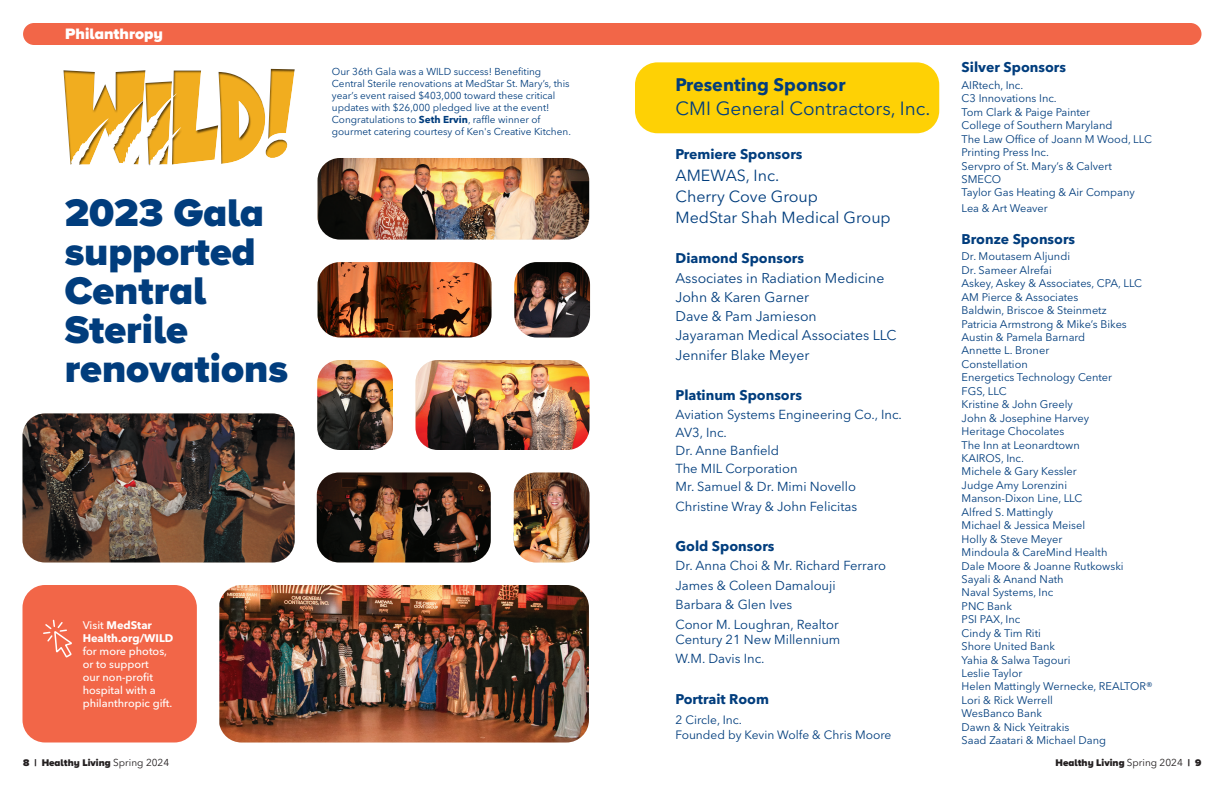
<style>
.page{position:relative;width:1224px;height:792px;background:#fff}
.page>*{position:absolute;margin:0;border:0;box-sizing:border-box;transform-origin:0 0}
.Calls_to_Action_Bold{font:900 40px/39px "Proxima Nova A";color:#013d7d}
.Calls_to_Action_Bold-2{font:19px "Avenir Next LT Pro";color:#013d7d}
.Calls_to_Action_Bold-3{font:700 18px "Avenir Next LT Pro";color:#013d7d}
.Calls_to_Action_Bold-4{font:16px "Avenir Next LT Pro";color:#013d7d}
.Headlines_24_24{font:900 15.7px "Proxima Nova A";color:#fff}
.Calls_to_Action_Bold-5{font:14px "Avenir Next LT Pro";color:#013d7d}
.Calls_to_Action_Bold-6{font:700 14px "Avenir Next LT Pro";color:#013d7d}
.Calls_to_Action_Bold-7{font:13px/15px "Avenir Next LT Pro";color:#013d7d}
.Calls_to_Action_Bold-8{font:12px/15px "Avenir Next LT Pro";color:#013d7d}
.Calls_to_Action_Bold-9{font:11px "Avenir Next LT Pro";color:#013d7d}
.t1{font:500 11px/13px "Avenir Next LT Pro";color:#fff}
.Calls_to_Action_Bold-10{font:10px/12px "Avenir Next LT Pro";color:#013d7d}
.t2{font:900 10px "Proxima Nova A";color:#231f20}
.s1{font-weight:700}
.s2{font-family:"Avenir Next LT Pro";font-weight:400}
</style>
<div class="page">
<div style="left:23px;top:23px;width:1179px;height:22px;background:#f26648;border-radius:11px"></div>
<svg style="left:63px;top:69px;width:232px;height:96px"></svg>
<img style="left:318px;top:158px;width:271px;height:82px">
<img style="left:317px;top:472px;width:174px;height:90px">
<img style="left:514px;top:472px;width:76px;height:90px">
<img style="left:22px;top:413px;width:273px;height:149px">
<img style="left:219px;top:585px;width:370px;height:157px">
<div style="left:22px;top:585px;width:175px;height:157px;background:#f26648;border-radius:22px"></div>
<img style="left:416px;top:360px;width:174px;height:90px">
<img style="left:317px;top:360px;width:76px;height:90px">
<svg style="left:43px;top:619px;width:29px;height:38px"></svg>
<img style="left:318px;top:262px;width:174px;height:76px">
<img style="left:514px;top:262px;width:76px;height:76px">
<div style="left:635px;top:62px;width:304px;height:71px;background:#fed105;border-radius:22px"></div>
<p class="Headlines_24_24" style="left:65px;top:22px;width:99px">Philanthropy</p>
<p class="Calls_to_Action_Bold" style="left:65px;top:193px;width:225px">2023 Gala supported<br>Central<br>Sterile renovations</p>
<p class="Calls_to_Action_Bold-10" style="left:332px;top:66px;width:241px">Our 36th Gala was a WILD success! Benefiting Central Sterile renovations at MedStar St. Mary’s, this year’s event raised $403,000 toward these critical updates with $26,000 pledged live at the event!<br>Congratulations to <span class="s1">Seth Ervin</span>, raffle winner of gourmet catering courtesy of Ken's Creative Kitchen.</p>
<p class="t1" style="left:83px;top:619px;width:92px">Visit <span class="s1">MedStar<br>Health.org/WILD </span>for more photos, or to support<br>our non-profit hospital with a philanthropic gift.</p>
<p class="Calls_to_Action_Bold-3" style="left:676px;top:74px;width:171px">Presenting Sponsor</p>
<p class="Calls_to_Action_Bold-2" style="left:676px;top:98px;width:256px">CMI General Contractors, Inc.</p>
<p class="Calls_to_Action_Bold-6" style="left:676px;top:145px;width:129px">Premiere Sponsors</p>
<p class="Calls_to_Action_Bold-4" style="left:676px;top:166px;width:105px">AMEWAS, Inc.</p>
<p class="Calls_to_Action_Bold-4" style="left:676px;top:187px;width:144px">Cherry Cove Group</p>
<p class="Calls_to_Action_Bold-4" style="left:676px;top:208px;width:217px">MedStar Shah Medical Group</p>
<p class="Calls_to_Action_Bold-6" style="left:676px;top:249px;width:130px">Diamond Sponsors</p>
<p class="Calls_to_Action_Bold-5" style="left:676px;top:270px;width:210px">Associates in Radiation Medicine</p>
<p class="Calls_to_Action_Bold-5" style="left:676px;top:289px;width:135px">John &amp; Karen Garner</p>
<p class="Calls_to_Action_Bold-5" style="left:676px;top:308px;width:143px">Dave &amp; Pam Jamieson</p>
<p class="Calls_to_Action_Bold-5" style="left:676px;top:327px;width:223px">Jayaraman Medical Associates LLC</p>
<p class="Calls_to_Action_Bold-5" style="left:676px;top:347px;width:135px">Jennifer Blake Meyer</p>
<p class="Calls_to_Action_Bold-6" style="left:676px;top:387px;width:128px">Platinum Sponsors</p>
<p class="Calls_to_Action_Bold-7" style="left:676px;top:407px;width:228px">Aviation Systems Engineering Co., Inc.</p>
<p class="Calls_to_Action_Bold-7" style="left:676px;top:425px;width:53px">AV3, Inc.</p>
<p class="Calls_to_Action_Bold-7" style="left:676px;top:443px;width:105px">Dr. Anne Banfield</p>
<p class="Calls_to_Action_Bold-7" style="left:676px;top:461px;width:124px">The MIL Corporation</p>
<p class="Calls_to_Action_Bold-7" style="left:676px;top:479px;width:182px">Mr. Samuel &amp; Dr. Mimi Novello</p>
<p class="Calls_to_Action_Bold-7" style="left:676px;top:499px;width:183px">Christine Wray &amp; John Felicitas</p>
<p class="Calls_to_Action_Bold-6" style="left:676px;top:537px;width:101px">Gold Sponsors</p>
<p class="Calls_to_Action_Bold-7" style="left:676px;top:558px;width:212px">Dr. Anna Choi &amp; Mr. Richard Ferraro</p>
<p class="Calls_to_Action_Bold-7" style="left:676px;top:578px;width:162px">James &amp; Coleen Damalouji</p>
<p class="Calls_to_Action_Bold-7" style="left:676px;top:597px;width:118px">Barbara &amp; Glen Ives</p>
<p class="Calls_to_Action_Bold-7" style="left:676px;top:617px;width:166px">Conor M. Loughran, Realtor<br>Century 21 New Millennium</p>
<p class="Calls_to_Action_Bold-7" style="left:676px;top:651px;width:91px">W.M. Davis Inc.</p>
<p class="Calls_to_Action_Bold-6" style="left:676px;top:691px;width:95px">Portrait Room</p>
<p class="Calls_to_Action_Bold-8" style="left:676px;top:712px;width:217px">2 Circle, Inc.<br>Founded by Kevin Wolfe &amp; Chris Moore</p>
<p class="Calls_to_Action_Bold-6" style="left:962px;top:59px;width:106px">Silver Sponsors</p>
<p class="Calls_to_Action_Bold-9" style="left:962px;top:79px;width:63px">AIRtech, Inc.</p>
<p class="Calls_to_Action_Bold-9" style="left:962px;top:92px;width:97px">C3 Innovations Inc.</p>
<p class="Calls_to_Action_Bold-9" style="left:962px;top:105px;width:130px">Tom Clark &amp; Paige Painter</p>
<p class="Calls_to_Action_Bold-9" style="left:962px;top:119px;width:152px">College of Southern Maryland</p>
<p class="Calls_to_Action_Bold-9" style="left:962px;top:132px;width:192px">The Law Office of Joann M Wood, LLC</p>
<p class="Calls_to_Action_Bold-9" style="left:962px;top:146px;width:89px">Printing Press Inc.</p>
<p class="Calls_to_Action_Bold-9" style="left:962px;top:159px;width:152px">Servpro of St. Mary’s &amp; Calvert</p>
<p class="Calls_to_Action_Bold-9" style="left:962px;top:173px;width:41px">SMECO</p>
<p class="Calls_to_Action_Bold-9" style="left:962px;top:186px;width:175px">Taylor Gas Heating &amp; Air Company</p>
<p class="Calls_to_Action_Bold-9" style="left:962px;top:202px;width:88px">Lea &amp; Art Weaver</p>
<p class="Calls_to_Action_Bold-6" style="left:962px;top:230px;width:115px">Bronze Sponsors</p>
<p class="Calls_to_Action_Bold-9" style="left:962px;top:250px;width:110px">Dr. Moutasem Aljundi</p>
<p class="Calls_to_Action_Bold-9" style="left:962px;top:263px;width:92px">Dr. Sameer Alrefai</p>
<p class="Calls_to_Action_Bold-9" style="left:962px;top:277px;width:182px">Askey, Askey &amp; Associates, CPA, LLC</p>
<p class="Calls_to_Action_Bold-9" style="left:962px;top:290px;width:118px">AM Pierce &amp; Associates</p>
<p class="Calls_to_Action_Bold-9" style="left:962px;top:304px;width:147px">Baldwin, Briscoe &amp; Steinmetz</p>
<p class="Calls_to_Action_Bold-9" style="left:962px;top:317px;width:167px">Patricia Armstrong &amp; Mike’s Bikes</p>
<p class="Calls_to_Action_Bold-9" style="left:962px;top:331px;width:125px">Austin &amp; Pamela Barnard</p>
<p class="Calls_to_Action_Bold-9" style="left:962px;top:344px;width:89px">Annette L. Broner</p>
<p class="Calls_to_Action_Bold-9" style="left:962px;top:358px;width:68px">Constellation</p>
<p class="Calls_to_Action_Bold-9" style="left:962px;top:371px;width:152px">Energetics Technology Center</p>
<p class="Calls_to_Action_Bold-9" style="left:962px;top:384px;width:47px">FGS, LLC</p>
<p class="Calls_to_Action_Bold-9" style="left:962px;top:398px;width:113px">Kristine &amp; John Greely</p>
<p class="Calls_to_Action_Bold-9" style="left:962px;top:411px;width:129px">John &amp; Josephine Harvey</p>
<p class="Calls_to_Action_Bold-9" style="left:962px;top:425px;width:104px">Heritage Chocolates</p>
<p class="Calls_to_Action_Bold-9" style="left:962px;top:438px;width:120px">The Inn at Leonardtown</p>
<p class="Calls_to_Action_Bold-9" style="left:962px;top:452px;width:64px">KAIROS, Inc.</p>
<p class="Calls_to_Action_Bold-9" style="left:962px;top:465px;width:117px">Michele &amp; Gary Kessler</p>
<p class="Calls_to_Action_Bold-9" style="left:962px;top:479px;width:107px">Judge Amy Lorenzini</p>
<p class="Calls_to_Action_Bold-9" style="left:962px;top:492px;width:122px">Manson-Dixon Line, LLC</p>
<p class="Calls_to_Action_Bold-9" style="left:962px;top:505px;width:93px">Alfred S. Mattingly</p>
<p class="Calls_to_Action_Bold-9" style="left:962px;top:519px;width:125px">Michael &amp; Jessica Meisel</p>
<p class="Calls_to_Action_Bold-9" style="left:962px;top:532px;width:102px">Holly &amp; Steve Meyer</p>
<p class="Calls_to_Action_Bold-9" style="left:962px;top:546px;width:147px">Mindoula &amp; CareMind Health</p>
<p class="Calls_to_Action_Bold-9" style="left:962px;top:559px;width:164px">Dale Moore &amp; Joanne Rutkowski</p>
<p class="Calls_to_Action_Bold-9" style="left:962px;top:573px;width:104px">Sayali &amp; Anand Nath</p>
<p class="Calls_to_Action_Bold-9" style="left:962px;top:586px;width:93px">Naval Systems, Inc</p>
<p class="Calls_to_Action_Bold-9" style="left:962px;top:599px;width:52px">PNC Bank</p>
<p class="Calls_to_Action_Bold-9" style="left:962px;top:613px;width:60px">PSI PAX, Inc</p>
<p class="Calls_to_Action_Bold-9" style="left:962px;top:626px;width:81px">Cindy &amp; Tim Riti</p>
<p class="Calls_to_Action_Bold-9" style="left:962px;top:640px;width:95px">Shore United Bank</p>
<p class="Calls_to_Action_Bold-9" style="left:962px;top:653px;width:111px">Yahia &amp; Salwa Tagouri</p>
<p class="Calls_to_Action_Bold-9" style="left:962px;top:667px;width:62px">Leslie Taylor</p>
<p class="Calls_to_Action_Bold-9" style="left:962px;top:680px;width:193px">Helen Mattingly Wernecke, REALTOR®</p>
<p class="Calls_to_Action_Bold-9" style="left:962px;top:694px;width:93px">Lori &amp; Rick Werrell</p>
<p class="Calls_to_Action_Bold-9" style="left:962px;top:707px;width:82px">WesBanco Bank</p>
<p class="Calls_to_Action_Bold-9" style="left:962px;top:720px;width:109px">Dawn &amp; Nick Yeitrakis</p>
<p class="Calls_to_Action_Bold-9" style="left:962px;top:734px;width:146px">Saad Zaatari &amp; Michael Dang</p>
<p class="t2" style="left:23px;top:755px;width:148px">8 | Healthy Living <span class="s2">Spring 2024</span></p>
<p class="t2" style="left:1056px;top:755px;width:147px">Healthy Living <span class="s2">Spring 2024</span> | 9</p>
</div>
